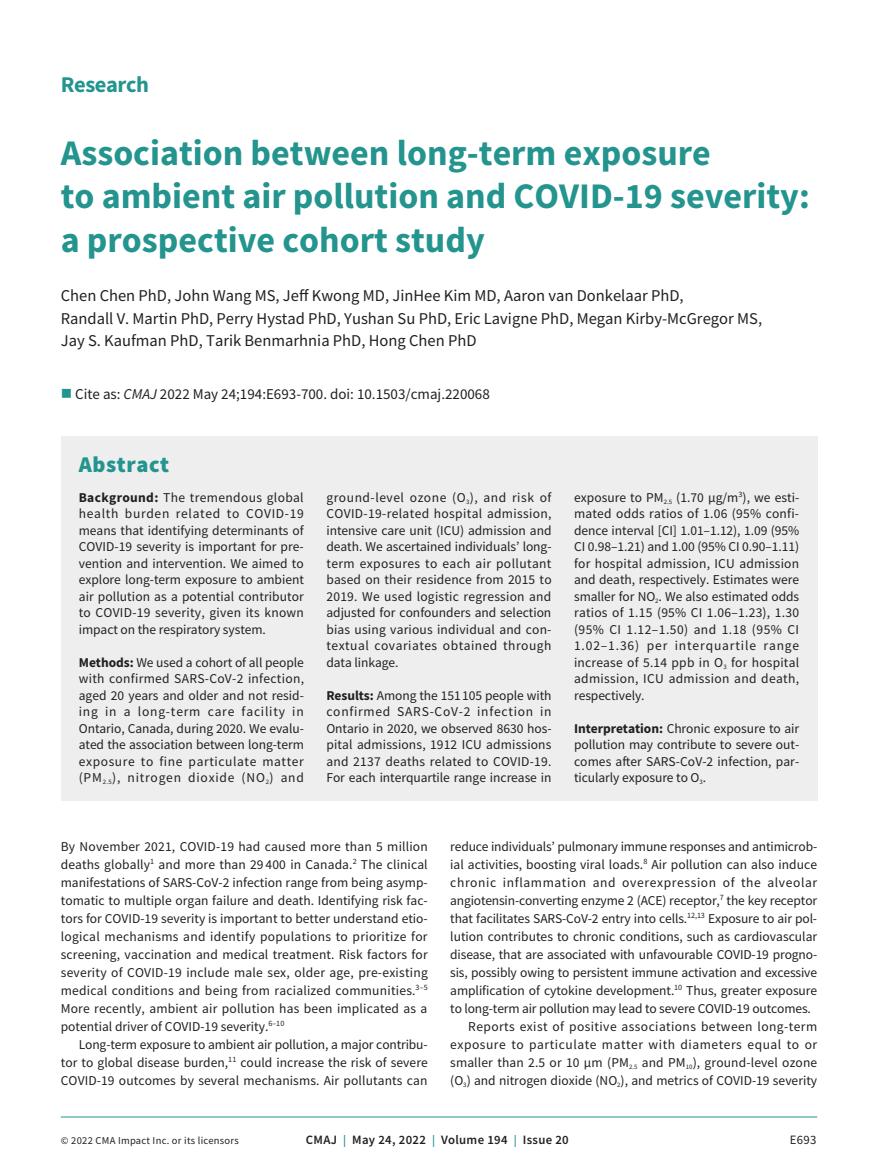
<style>
.page{position:relative;width:878px;height:1175px;background:#fff}
.page>*{position:absolute;margin:0;border:0;box-sizing:border-box;transform-origin:0 0}
.t1{font:700 36px/43.2px "Source Sans Pro";color:#24948e}
.t2{font:700 22.5px "Source Sans Pro";letter-spacing:-.02em;color:#24948e}
.t3{font:900 22.5px "Source Sans Pro";letter-spacing:.025em;color:#24948e}
.t4{font:16.5px/22.5px "Source Sans Pro";color:#231f20}
.t5{font:15px "Source Sans Pro";color:#231f20}
.t6{font:13.5px/16.5px "Source Sans Pro";color:#231f20;text-align:justify}
.t7{font:13.5px "Source Sans Pro";letter-spacing:.03em;color:#231f20}
.t8{font:13.5px "Source Sans Pro";letter-spacing:.045em;color:#231f20}
.t9{font:13.5px "Source Sans Pro";letter-spacing:.04em;color:#231f20}
.t10{font:600 12.75px "Source Sans Pro";letter-spacing:.025em;color:#231f20}
.t11{font:12.75px "Source Sans Pro";color:#231f20}
.t12{font:10.5px "Source Sans Pro";letter-spacing:.025em;color:#231f20}
.s1{color:#24948e}
.s2{font-style:italic}
.s3{font-weight:700}
.s4{font-size:12px;color:#24948e}
</style>
<div class="page">
<hr style="left:61px;top:1116px;width:756px;height:1px;background:#24948e">
<div style="left:61px;top:436px;width:756px;height:365px;background:#eeeeef"></div>
<h2 class="t2" style="left:61px;top:69px;width:90px">Research</h2>
<h1 class="t1" style="left:61px;top:131px;width:750px">Association between long-term exposure<br>to ambient air pollution and COVID-19 severity: a prospective cohort study</h1>
<p class="t4" style="left:61px;top:284px;width:702px">Chen Chen PhD, John Wang MS, Jeff Kwong MD, JinHee Kim MD, Aaron van Donkelaar PhD,<br>Randall V. Martin PhD, Perry Hystad PhD, Yushan Su PhD, Eric Lavigne PhD, Megan Kirby-McGregor MS,<br>Jay S. Kaufman PhD, Tarik Benmarhnia PhD, Hong Chen PhD</p>
<p class="t5" style="left:61px;top:384px;width:430px"><span class="s1">■</span> Cite as: <span class="s2">CMAJ</span> 2022 May 24;194:E693-700. doi: 10.1503/cmaj.220068</p>
<h2 class="t3" style="left:79px;top:448px;width:92px">Abstract</h2>
<p class="t6" style="left:79px;top:489px;width:227px"><span class="s3">Background:</span> The tremendous global health burden related to COVID-19 means that identifying determinants of COVID-19 severity is important for pre&shy;vention and intervention. We aimed to explore long-term exposure to ambient air pollution as a potential contributor to COVID-19 severity, given its known impact on the respiratory system.</p>
<p class="t6" style="left:79px;top:654px;width:227px"><span class="s3">Methods:</span> We used a cohort of all people with confirmed SARS-CoV-2 infection, aged 20 years and older and not resid&shy;ing in a long-term care facility in Ontario, Canada, during 2020. We evalu&shy;ated the association between long-term exposure to fine particulate matter (PM<sub>2.5</sub>), nitrogen dioxide (NO<sub>2</sub>) and</p>
<p class="t6" style="left:326px;top:489px;width:227px">ground-level ozone (O<sub>3</sub>), and risk of COVID-19-related hospital admission, intensive care unit (ICU) admission and death. We ascertained individuals’ long&shy;term exposures to each air pollutant based on their residence from 2015 to 2019. We used logistic regression and adjusted for confounders and selection bias using various individual and con&shy;textual covariates obtained through data linkage.</p>
<p class="t6" style="left:326px;top:687px;width:227px"><span class="s3">Results:</span> Among the 151 105 people with confirmed SARS-CoV-2 infection in Ontario in 2020, we observed 8630 hos&shy;pital admissions, 1912 ICU admissions and 2137 deaths related to COVID-19.<br>For each interquartile range increase in</p>
<p class="t6" style="left:574px;top:489px;width:227px">exposure to PM<sub>2.5</sub> (1.70 µg/m<sup>3</sup>), we esti&shy;mated odds ratios of 1.06 (95% confi&shy;dence interval [CI] 1.01–1.12), 1.09 (95% CI 0.98–1.21) and 1.00 (95% CI 0.90–1.11) for hospital admission, ICU admission and death, respectively. Estimates were smaller for NO<sub>2</sub>. We also estimated odds ratios of 1.15 (95% CI 1.06–1.23), 1.30 (95% CI 1.12–1.50) and 1.18 (95% CI 1.02–1.36) per interquartile range increase of 5.14 ppb in O<sub>3</sub> for hospital admission, ICU admission and death, respectively.</p>
<p class="t6" style="left:574px;top:720px;width:227px"><span class="s3">Interpretation:</span> Chronic exposure to air pollution may contribute to severe out&shy;comes after SARS-CoV-2 infection, par&shy;ticularly exposure to O<sub>3</sub>.</p>
<p class="t6" style="left:61px;top:837px;width:368px;line-height:18px">By November 2021, COVID-19 had caused more than 5 million deaths globally<sup>1</sup> and more than 29 400 in Canada.<sup>2</sup> The clinical manifestations of SARS-CoV-2 infection range from being asymp&shy;tomatic to multiple organ failure and death. Identifying risk fac&shy;tors for COVID-19 severity is important to better understand etio&shy;logical mechanisms and identify populations to prioritize for screening, vaccination and medical treatment. Risk factors for severity of COVID-19 include male sex, older age, pre-existing medical conditions and being from racialized communities.<sup>3–5<br></sup>More recently, ambient air pollution has been implicated as a potential driver of COVID-19 severity.<sup>6–10</sup></p>
<p class="t6" style="left:61px;top:1035px;width:368px;line-height:18px;text-indent:18px">Long-term exposure to ambient air pollution, a major contribu&shy;tor to global disease burden,<sup>11</sup> could increase the risk of severe COVID-19 outcomes by several mechanisms. Air pollutants can</p>
<p class="t6" style="left:450px;top:838px;width:367px">reduce individuals’ pulmonary immune responses and antimicrob-</p>
<p class="t6" style="left:450px;top:856px;width:368px">ial activities, boosting viral loads.<sup>8</sup> Air pollution can also induce</p>
<p class="t8" style="left:450px;top:873px;width:368px">chronic inflammation and overexpression of the alveolar</p>
<p class="t6" style="left:450px;top:892px;width:368px">angiotensin-converting enzyme 2 (ACE) receptor,<sup>7</sup> the key receptor</p>
<p class="t6" style="left:450px;top:910px;width:368px">that facilitates SARS-CoV-2 entry into cells.<sup>12,13</sup> Exposure to air pol-</p>
<p class="t6" style="left:450px;top:928px;width:368px">lution contributes to chronic conditions, such as cardiovascular</p>
<p class="t6" style="left:450px;top:946px;width:368px">disease, that are associated with unfavourable COVID-19 progno-</p>
<p class="t6" style="left:450px;top:964px;width:368px">sis, possibly owing to persistent immune activation and excessive</p>
<p class="t6" style="left:450px;top:982px;width:368px">amplification of cytokine development.<sup>10</sup> Thus, greater exposure</p>
<p class="t6" style="left:450px;top:1000px;width:362px">to long-term air pollution may lead to severe COVID-19 outcomes.</p>
<p class="t7" style="left:468px;top:1017px;width:350px">Reports exist of positive associations between long-term</p>
<p class="t9" style="left:450px;top:1035px;width:368px">exposure to particulate matter with diameters equal to or</p>
<p class="t6" style="left:450px;top:1054px;width:368px">smaller than 2.5 or 10 µm (PM<sub>2.5</sub> and PM<sub>10</sub>), ground-level ozone</p>
<p class="t6" style="left:450px;top:1072px;width:368px">(O<sub>3</sub>) and nitrogen dioxide (NO<sub>2</sub>), and metrics of COVID-19 severity</p>
<p class="t12" style="left:61px;top:1134px;width:179px">© 2022 CMA Impact Inc. or its licensors</p>
<p class="t10" style="left:306px;top:1131px;width:264px">CMAJ <span class="s4">|</span> May 24, 2022 <span class="s4">|</span> Volume 194 <span class="s4">|</span> Issue 20</p>
<p class="t11" style="left:789px;top:1132px;width:28px">E693</p>
</div>
